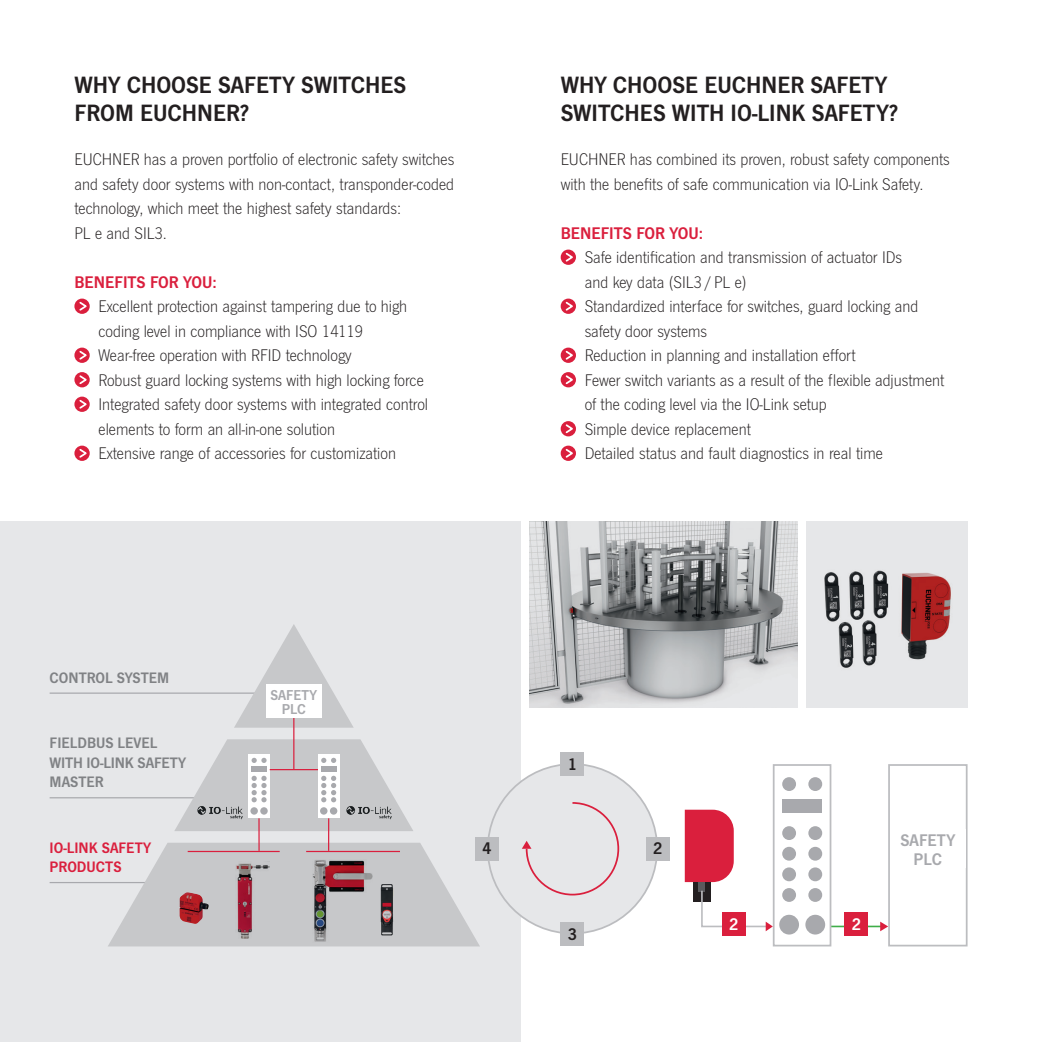
<style>
.page{position:relative;width:1042px;height:1042px;background:#fff}
.page>*{position:absolute;margin:0;border:0;box-sizing:border-box;transform-origin:0 0}
.t1{font:24.5px/28px "News Got Dem";color:#231f20}
.t2{font:300 17.5px/24.5px "News Got";color:#231f20}
.t3{font:17.5px "News Got Dem";color:#da1f3d}
.t4{font:17.5px/19.2px "News Got Dem";color:#a8a9ad;text-align:center}
.t5{font:17.5px "News Got Dem";color:#231f20}
.t6{font:17.5px "News Got Dem";color:#fff}
.t7{font:15.75px/19.2px "News Got Dem";color:#808285}
.t8{font:15.75px/19.2px "News Got Dem";color:#da1f3d}
.t9{font:14.88px/14px "News Got Dem";color:#a8a9ad;text-align:center}
</style>
<div class="page">
<div style="left:0;top:521px;width:521px;height:521px;background:#e6e7e9"></div>
<hr style="left:0;top:184px;width:1px;height:337px;background:#da1f3d">
<hr style="left:50px;top:882px;width:127px;height:1px;background:#a8a9ad">
<hr style="left:50px;top:797px;width:190px;height:1px;background:#a8a9ad">
<hr style="left:50px;top:692px;width:264px;height:2px;background:#a8a9ad">
<svg style="left:108px;top:624px;width:372px;height:322px"></svg>
<div style="left:248px;top:754px;width:22px;height:64px;background:#fff"></div>
<div style="left:250px;top:807px;width:8px;height:7px;background:#a8a9ad;border-radius:50%"></div>
<div style="left:260px;top:807px;width:8px;height:7px;background:#a8a9ad;border-radius:50%"></div>
<div style="left:251px;top:766px;width:16px;height:5px;background:#a8a9ad"></div>
<svg style="left:251px;top:776px;width:16px;height:26px"></svg>
<svg style="left:251px;top:758px;width:16px;height:5px"></svg>
<div style="left:318px;top:754px;width:21px;height:64px;background:#fff"></div>
<div style="left:320px;top:807px;width:7px;height:7px;background:#a8a9ad;border-radius:50%"></div>
<div style="left:330px;top:807px;width:7px;height:7px;background:#a8a9ad;border-radius:50%"></div>
<div style="left:321px;top:766px;width:15px;height:5px;background:#a8a9ad"></div>
<svg style="left:321px;top:776px;width:15px;height:26px"></svg>
<svg style="left:321px;top:758px;width:15px;height:5px"></svg>
<img style="left:195px;top:804px;width:49px;height:15px">
<img style="left:344px;top:804px;width:49px;height:15px">
<img style="left:179px;top:892px;width:30px;height:32px">
<img style="left:235px;top:862px;width:35px;height:76px">
<img style="left:312px;top:859px;width:60px;height:83px">
<img style="left:379px;top:883px;width:15px;height:54px">
<hr style="left:293px;top:715px;width:1px;height:54px;background:#da1f3d">
<hr style="left:270px;top:769px;width:48px;height:1px;background:#da1f3d">
<hr style="left:306px;top:851px;width:94px;height:1px;background:#da1f3d">
<hr style="left:188px;top:851px;width:92px;height:1px;background:#da1f3d">
<hr style="left:258px;top:818px;width:2px;height:33px;background:#da1f3d">
<hr style="left:328px;top:818px;width:1px;height:33px;background:#da1f3d">
<div style="left:266px;top:684px;width:56px;height:34px;background:#fff"></div>
<hr style="left:829px;top:925px;width:55px;height:2px;background:#40ae49">
<div style="left:488px;top:764px;width:169px;height:169px;background:#e6e7e9;border-radius:50%"></div>
<svg style="left:522px;top:802px;width:98px;height:94px"></svg>
<div style="left:561px;top:752px;width:23px;height:24px;background:#bcbdc0"></div>
<div style="left:561px;top:922px;width:23px;height:23px;background:#bcbdc0"></div>
<div style="left:475px;top:837px;width:23px;height:23px;background:#bcbdc0"></div>
<div style="left:646px;top:837px;width:24px;height:23px;background:#bcbdc0"></div>
<svg style="left:685px;top:809px;width:49px;height:73px;background:#dc2e4a"></svg>
<div style="left:693px;top:882px;width:18px;height:19px;background:#231f20"></div>
<div style="left:699px;top:882px;width:6px;height:9px;background:#5a5a5d"></div>
<div style="left:773px;top:764px;width:58px;height:182px;background:#fff;border:2px solid #bcbdc0"></div>
<div style="left:779px;top:915px;width:20px;height:19px;background:#a8a9ad;border-radius:50%"></div>
<div style="left:805px;top:915px;width:20px;height:19px;background:#a8a9ad;border-radius:50%"></div>
<div style="left:782px;top:888px;width:14px;height:14px;background:#a8a9ad;border-radius:50%"></div>
<div style="left:782px;top:867px;width:14px;height:14px;background:#a8a9ad;border-radius:50%"></div>
<div style="left:782px;top:847px;width:14px;height:13px;background:#a8a9ad;border-radius:50%"></div>
<div style="left:782px;top:826px;width:14px;height:14px;background:#a8a9ad;border-radius:50%"></div>
<div style="left:782px;top:799px;width:40px;height:14px;background:#a8a9ad"></div>
<div style="left:782px;top:777px;width:14px;height:14px;background:#a8a9ad;border-radius:50%"></div>
<div style="left:808px;top:888px;width:14px;height:14px;background:#a8a9ad;border-radius:50%"></div>
<div style="left:808px;top:867px;width:14px;height:14px;background:#a8a9ad;border-radius:50%"></div>
<div style="left:808px;top:847px;width:14px;height:13px;background:#a8a9ad;border-radius:50%"></div>
<div style="left:808px;top:826px;width:14px;height:14px;background:#a8a9ad;border-radius:50%"></div>
<div style="left:808px;top:777px;width:14px;height:14px;background:#a8a9ad;border-radius:50%"></div>
<div style="left:888px;top:764px;width:79px;height:182px;background:#fff;border:2px solid #bcbdc0"></div>
<div style="left:890px;top:829px;width:76px;height:39px;background:#fff"></div>
<svg style="left:700px;top:889px;width:73px;height:42px"></svg>
<svg style="left:880px;top:921px;width:8px;height:10px"></svg>
<div style="left:845px;top:912px;width:23px;height:24px;background:#da1f3d"></div>
<div style="left:722px;top:912px;width:23px;height:24px;background:#da1f3d"></div>
<img style="left:806px;top:521px;width:161px;height:186px">
<img style="left:529px;top:521px;width:268px;height:186px">
<svg style="left:74px;top:299px;width:16px;height:15px"></svg>
<svg style="left:78px;top:300px;width:11px;height:12px"></svg>
<svg style="left:74px;top:348px;width:16px;height:15px"></svg>
<svg style="left:78px;top:349px;width:11px;height:12px"></svg>
<svg style="left:74px;top:372px;width:16px;height:15px"></svg>
<svg style="left:78px;top:374px;width:11px;height:12px"></svg>
<svg style="left:74px;top:397px;width:16px;height:15px"></svg>
<svg style="left:78px;top:398px;width:11px;height:12px"></svg>
<svg style="left:74px;top:446px;width:16px;height:15px"></svg>
<svg style="left:78px;top:447px;width:11px;height:12px"></svg>
<div style="left:561px;top:250px;width:15px;height:15px;background:#da1f3d;border-radius:50%"></div>
<svg style="left:565px;top:251px;width:10px;height:12px"></svg>
<div style="left:561px;top:299px;width:15px;height:15px;background:#da1f3d;border-radius:50%"></div>
<svg style="left:565px;top:300px;width:10px;height:12px"></svg>
<div style="left:561px;top:348px;width:15px;height:15px;background:#da1f3d;border-radius:50%"></div>
<svg style="left:565px;top:349px;width:10px;height:12px"></svg>
<div style="left:561px;top:372px;width:15px;height:15px;background:#da1f3d;border-radius:50%"></div>
<svg style="left:565px;top:374px;width:10px;height:12px"></svg>
<div style="left:561px;top:421px;width:15px;height:15px;background:#da1f3d;border-radius:50%"></div>
<svg style="left:565px;top:423px;width:10px;height:12px"></svg>
<div style="left:561px;top:446px;width:15px;height:15px;background:#da1f3d;border-radius:50%"></div>
<svg style="left:565px;top:447px;width:10px;height:12px"></svg>
<h1 class="t1" style="left:74px;top:71px;width:333px">WHY CHOOSE SAFETY SWITCHES<br>FROM EUCHNER?</h1>
<p class="t2" style="left:74px;top:147px;width:381px">EUCHNER has a proven portfolio of electronic safety switches and safety door systems with non-contact, transponder-coded technology, which meet the highest safety standards:<br>PL e and SIL3.</p>
<p class="t3" style="left:74px;top:272px;width:144px">BENEFITS FOR YOU:</p>
<p class="t2" style="left:98px;top:294px;width:331px">Excellent protection against tampering due to high coding level in compliance with ISO 14119<br>Wear-free operation with RFID technology<br>Robust guard locking systems with high locking force Integrated safety door systems with integrated control elements to form an all-in-one solution<br>Extensive range of accessories for customization</p>
<h1 class="t1" style="left:561px;top:71px;width:339px">WHY CHOOSE EUCHNER SAFETY<br>SWITCHES WITH IO-LINK SAFETY?</h1>
<p class="t2" style="left:561px;top:147px;width:391px">EUCHNER has combined its proven, robust safety components with the benefits of safe communication via IO-Link Safety.</p>
<p class="t3" style="left:561px;top:223px;width:144px">BENEFITS FOR YOU:</p>
<p class="t2" style="left:585px;top:245px;width:361px">Safe identification and transmission of actuator IDs<br>and key data (SIL3 / PL e)<br>Standardized interface for switches, guard locking and safety door systems<br>Reduction in planning and installation effort<br>Fewer switch variants as a result of the flexible adjustment of the coding level via the IO-Link setup<br>Simple device replacement<br>Detailed status and fault diagnostics in real time</p>
<p class="t7" style="left:50px;top:668px;width:121px">CONTROL SYSTEM</p>
<p class="t7" style="left:50px;top:733px;width:138px">FIELDBUS LEVEL<br>WITH IO-LINK SAFETY<br>MASTER</p>
<p class="t8" style="left:50px;top:838px;width:103px">IO-LINK SAFETY<br>PRODUCTS</p>
<p class="t9" style="left:270px;top:688px;width:48px">SAFETY<br>PLC</p>
<p class="t5" style="left:568px;top:754px;width:11px">1</p>
<p class="t5" style="left:482px;top:838px;width:11px">4</p>
<p class="t5" style="left:653px;top:838px;width:11px">2</p>
<p class="t4" style="left:900px;top:830px;width:56px">SAFETY<br>PLC</p>
<p class="t5" style="left:568px;top:923px;width:11px">3</p>
<p class="t6" style="left:729px;top:914px;width:11px">2</p>
<p class="t6" style="left:852px;top:914px;width:11px">2</p>
</div>
